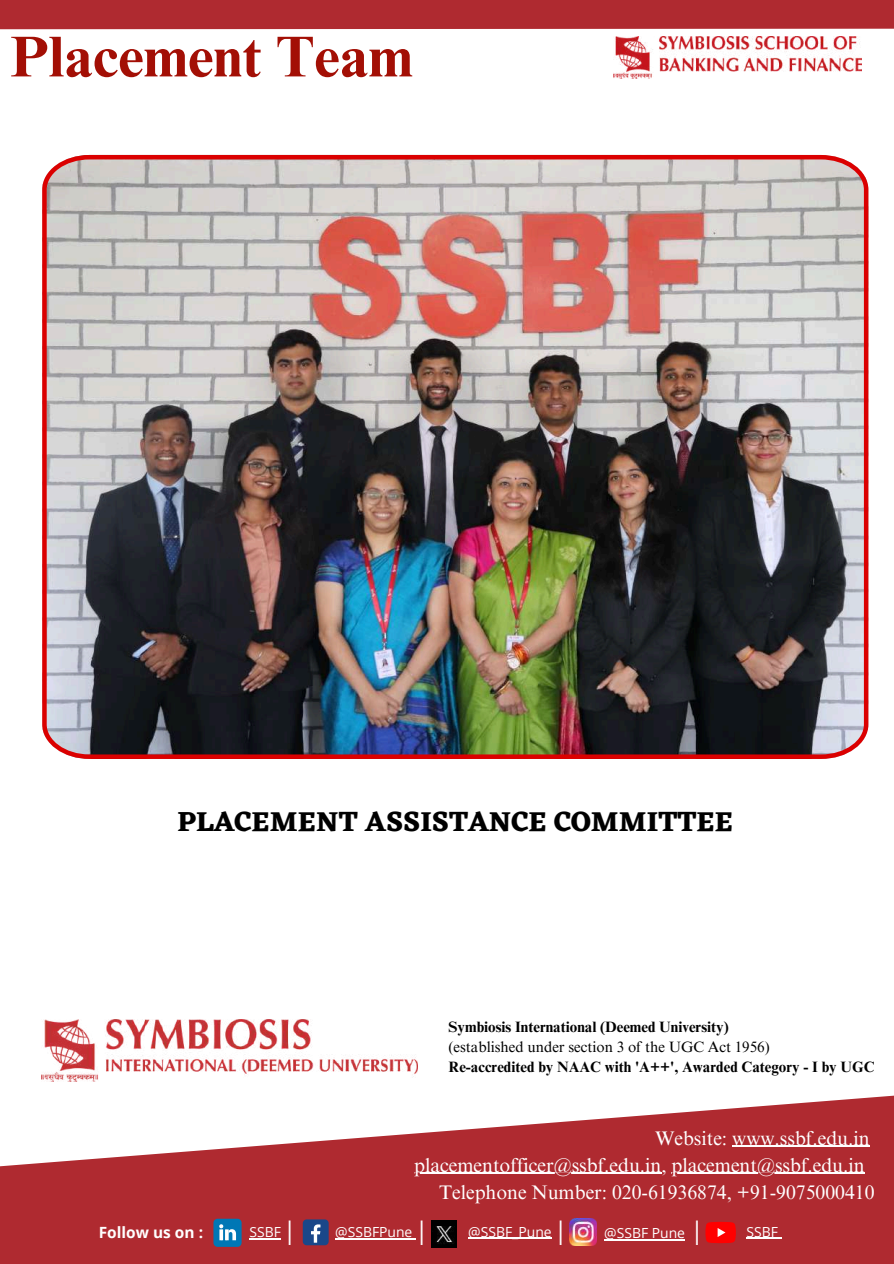
<style>
.page{position:relative;width:894px;height:1264px;background:#fff}
.page>*{position:absolute;margin:0;border:0;box-sizing:border-box;transform-origin:0 0}
.t1{font:700 57.6px "Times NRMT Pro";color:#a30f05}
.t2{font:300 34.05px "Open Sans";color:#fff}
.t3{font:700 28.5px "Eczar";color:#000}
.t4{font:19.65px "Times NRMT Pro";color:#fff}
.t5{font:700 15.45px "Open Sans";color:#fff}
.t6{font:700 15px "Times NRMT Pro";color:#000}
.t7{font:15px "Times NRMT Pro";color:#000}
.t8{font:13.95px "Open Sans";color:#fff}
</style>
<div class="page">
<div style="left:0;top:0;width:893px;height:29px;background:#af2a30"></div>
<svg style="left:0;top:1095px;width:893px;height:168px;fill:#af2a30"></svg>
<img style="left:42px;top:1019px;width:376px;height:62px">
<svg style="left:213px;top:1218px;width:28px;height:28px"></svg>
<div style="left:303px;top:1219px;width:25px;height:26px;background:#1a4789;border-radius:4px"></div>
<svg style="left:311px;top:1224px;width:9px;height:18px"></svg>
<img style="left:569px;top:1218px;width:27px;height:27px">
<svg style="left:705px;top:1221px;width:30px;height:22px"></svg>
<img style="left:42px;top:155px;width:826px;height:604px">
<img style="left:613px;top:37px;width:248px;height:42px">
<img style="left:431px;top:1220px;width:25px;height:27px">
<hr style="left:249px;top:1238px;width:32px;height:1px;background:#fff">
<hr style="left:335px;top:1238px;width:77px;height:1px;background:#fff">
<hr style="left:468px;top:1237px;width:83px;height:1px;background:#fff">
<hr style="left:604px;top:1239px;width:81px;height:1px;background:#fff">
<hr style="left:746px;top:1237px;width:31px;height:1px;background:#fff">
<hr style="left:732px;top:1145px;width:137px;height:1px;background:#fff">
<hr style="left:414px;top:1172px;width:247px;height:1px;background:#fff">
<hr style="left:671px;top:1172px;width:193px;height:1px;background:#fff">
<h1 class="t1" style="left:10px;top:35px;width:404px">Placement Team</h1>
<h3 class="t3" style="left:177px;top:804px;width:557px">PLACEMENT ASSISTANCE COMMITTEE</h3>
<p class="t6" style="left:448px;top:1020px;width:281px">Symbiosis International (Deemed University)</p>
<p class="t7" style="left:448px;top:1041px;width:322px">(established under section 3 of the UGC Act 1956)</p>
<p class="t6" style="left:448px;top:1061px;width:427px">Re-accredited by NAAC with 'A++', Awarded Category - I by UGC</p>
<p class="t4" style="left:654px;top:1130px;width:216px">Website: www.ssbf.edu.in</p>
<p class="t4" style="left:414px;top:1157px;width:452px">placementofficer@ssbf.edu.in, placement@ssbf.edu.in</p>
<p class="t4" style="left:439px;top:1184px;width:437px">Telephone Number: 020-61936874, +91-9075000410</p>
<p class="t5" style="left:99px;top:1221px;width:106px">Follow us on :</p>
<p class="t8" style="left:249px;top:1222px;width:33px">SSBF</p>
<h2 class="t2" style="left:285px;top:1208px;width:10px">I</h2>
<p class="t8" style="left:335px;top:1222px;width:79px">@SSBFPune</p>
<h2 class="t2" style="left:417px;top:1208px;width:10px">I</h2>
<p class="t8" style="left:468px;top:1221px;width:85px">@SSBF_Pune</p>
<h2 class="t2" style="left:556px;top:1208px;width:10px">I</h2>
<p class="t8" style="left:604px;top:1223px;width:82px">@SSBF Pune</p>
<h2 class="t2" style="left:692px;top:1208px;width:10px">I</h2>
<p class="t8" style="left:746px;top:1221px;width:33px">SSBF</p>
</div>
